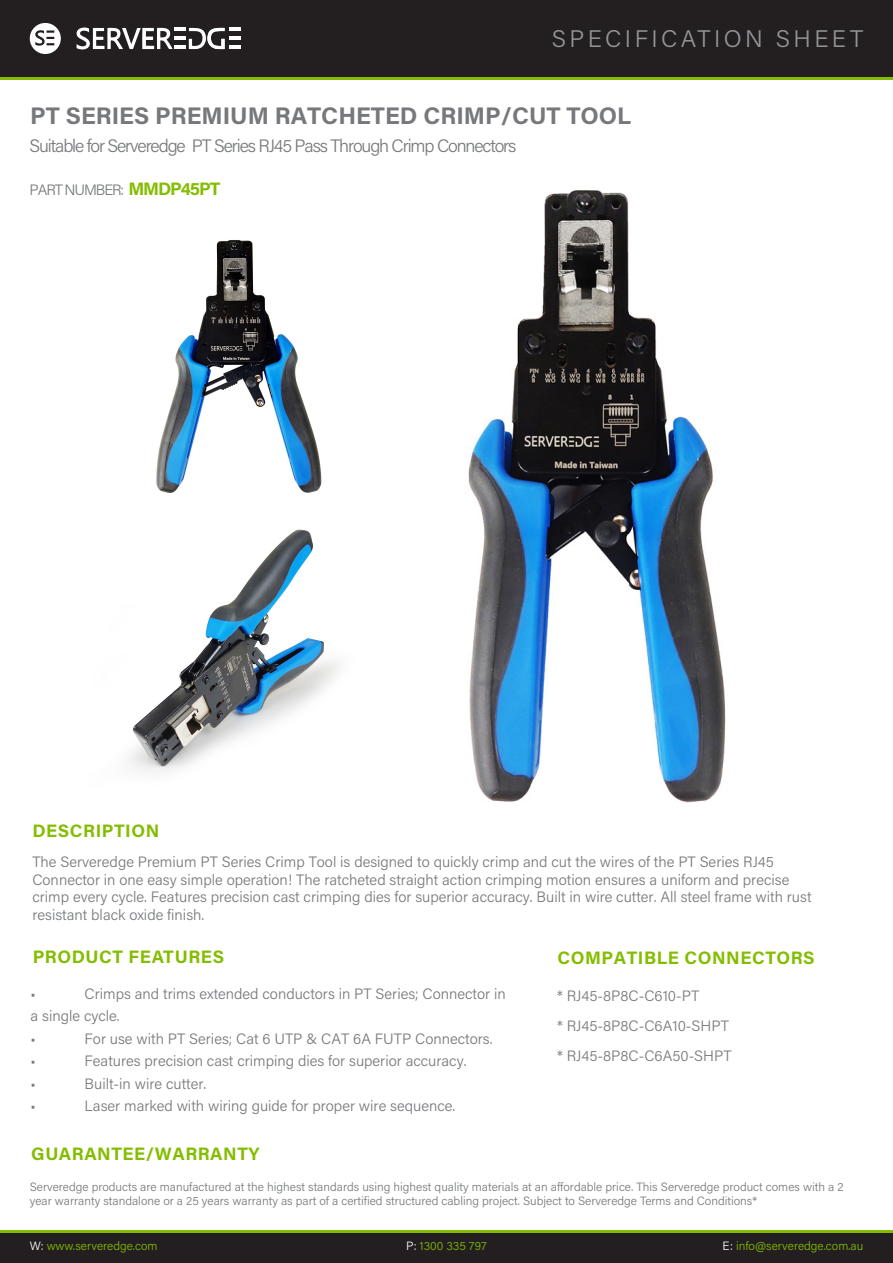
<style>
.page{position:relative;width:893px;height:1263px;background:#fff}
.page>*{position:absolute;margin:0;border:0;box-sizing:border-box;transform-origin:0 0}
.t1{font:700 24px "Acumin Pro";color:#76787b}
.t2{font:300 24px "Acumin Pro";letter-spacing:.14em;color:#939598}
.Paragraph_Style_1{font:700 18px "Acumin Pro";letter-spacing:.03em;color:#84bd00}
.t3{font:300 18px "Acumin Pro";letter-spacing:-.06em;color:#77797b}
.Paragraph_Style_1-2{font:300 15px/17.4px "Acumin Pro";color:#76787b}
.t4{font:300 15px/30px "Acumin Pro";color:#77797b}
.t5{font:300 15px "Acumin Pro";letter-spacing:-.075em;color:#77797b}
.Acumin_Pro{font:300 12px/13.6px "Acumin Pro";color:#76787b}
.t6{font:300 12px "Acumin Pro";color:#84bd00}
.s1{font-weight:700;font-size:18px;color:#84bd00}
.s2{color:#fff}
</style>
<div class="page">
<img style="left:468px;top:190px;width:258px;height:613px">
<div style="left:0;top:1233px;width:893px;height:30px;background:#231f20"></div>
<hr style="left:0;top:1230px;width:893px;height:3px;background:#84bd00">
<div style="left:0;top:0;width:893px;height:77px;background:#231f20"></div>
<hr style="left:0;top:77px;width:893px;height:3px;background:#84bd00">
<svg style="left:77px;top:27px;width:163px;height:22px"></svg>
<svg style="left:30px;top:23px;width:31px;height:31px"></svg>
<img style="left:129px;top:529px;width:210px;height:244px">
<img style="left:156px;top:240px;width:166px;height:253px">
<h1 class="t2" style="left:552px;top:22px;width:313px">SPECIFICATION SHEET</h1>
<h1 class="t1" style="left:30px;top:99px;width:603px">PT SERIES PREMIUM RATCHETED CRIMP/CUT TOOL</h1>
<p class="t3" style="left:30px;top:134px;width:488px">Suitable for Serveredge PT Series RJ45 Pass Through Crimp Connectors</p>
<p class="t5" style="left:30px;top:179px;width:192px">PART NUMBER: <span class="s1">MMDP45PT</span></p>
<p class="Paragraph_Style_1" style="left:32px;top:818px;width:128px">DESCRIPTION</p>
<p class="Paragraph_Style_1-2" style="left:32px;top:853px;width:781px">The Serveredge Premium PT Series Crimp Tool is designed to quickly crimp and cut the wires of the PT Series RJ45<br>Connector in one easy simple operation! The ratcheted straight action crimping motion ensures a uniform and precise crimp every cycle. Features precision cast crimping dies for superior accuracy. Built in wire cutter. All steel frame with rust resistant black oxide finish.</p>
<p class="Paragraph_Style_1" style="left:33px;top:944px;width:193px">PRODUCT FEATURES</p>
<p class="Paragraph_Style_1-2" style="left:31px;top:984px;width:7px">•</p>
<p class="Paragraph_Style_1-2" style="left:31px;top:982px;width:477px;line-height:22.5px;text-indent:54px">Crimps and trims extended conductors in PT Series; Connector in a single cycle.<br>•</p>
<p class="Paragraph_Style_1-2" style="left:85px;top:1029px;width:409px">For use with PT Series; Cat 6 UTP &amp; CAT 6A FUTP Connectors.</p>
<p class="Paragraph_Style_1-2" style="left:31px;top:1052px;width:7px">•</p>
<p class="Paragraph_Style_1-2" style="left:85px;top:1052px;width:383px">Features precision cast crimping dies for superior accuracy.</p>
<p class="Paragraph_Style_1-2" style="left:31px;top:1074px;width:7px">•</p>
<p class="Paragraph_Style_1-2" style="left:85px;top:1074px;width:123px">Built-in wire cutter.</p>
<p class="Paragraph_Style_1-2" style="left:31px;top:1097px;width:7px">•</p>
<p class="Paragraph_Style_1-2" style="left:85px;top:1097px;width:372px">Laser marked with wiring guide for proper wire sequence.</p>
<p class="Paragraph_Style_1" style="left:31px;top:1141px;width:230px">GUARANTEE/WARRANTY</p>
<p class="Paragraph_Style_1" style="left:557px;top:945px;width:259px">COMPATIBLE CONNECTORS</p>
<p class="t4" style="left:557px;top:980px;width:176px">* RJ45-8P8C-C610-PT<br>* RJ45-8P8C-C6A10-SHPT * RJ45-8P8C-C6A50-SHPT</p>
<p class="Acumin_Pro" style="left:30px;top:1179px;width:815px">Serveredge products are manufactured at the highest standards using highest quality materials at an affordable price. This Serveredge product comes with a 2 year warranty standalone or a 25 years warranty as part of a certified structured cabling project. Subject to Serveredge Terms and Conditions*</p>
<p class="t6" style="left:30px;top:1238px;width:129px"><span class="s2">W:</span> www.serveredge.com</p>
<p class="t6" style="left:406px;top:1238px;width:82px"><span class="s2">P:</span> 1300 335 797</p>
<p class="t6" style="left:723px;top:1238px;width:142px"><span class="s2">E:</span> info@serveredge.com.au</p>
</div>
